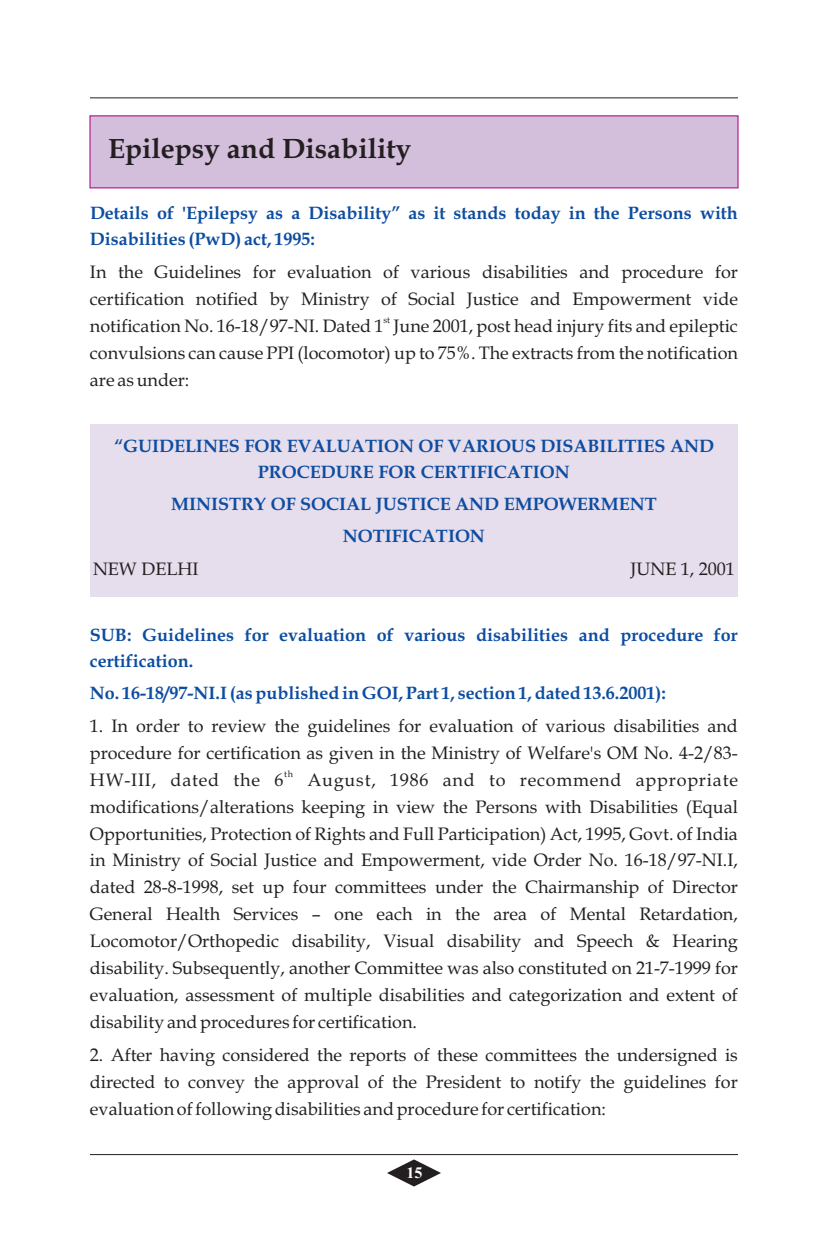
<style>
.page{position:relative;width:828px;height:1260px;background:#fff}
.page>*{position:absolute;margin:0;border:0;box-sizing:border-box;transform-origin:0 0}
.t1{font:700 28px "Book Antiqua";color:#231f20}
.t2{font:18px/26.8px "Book Antiqua";color:#231f20;text-align:justify}
.t3{font:700 18px/25.6px "Book Antiqua";color:#0d4da1}
.t4{font:18px "Book Antiqua";letter-spacing:.045em;color:#231f20}
.t5{font:700 16px "Times New Roman";color:#fff}
.t6{font:9px "Book Antiqua";color:#231f20}
</style>
<div class="page">
<div style="left:90px;top:424px;width:648px;height:173px;background:#e6dded"></div>
<hr style="left:90px;top:1154px;width:648px;height:1px;background:#231f20">
<hr style="left:90px;top:97px;width:648px;height:1px;background:#231f20">
<svg style="left:387px;top:1159px;width:54px;height:28px"></svg>
<div style="left:89px;top:115px;width:650px;height:74px;background:#d3bfdc"></div>
<h1 class="t1" style="left:108px;top:138px;width:305px">Epilepsy and Disability</h1>
<p class="t3" style="left:90px;top:202px;width:649px">Details of 'Epilepsy as a Disability” as it stands today in the Persons with<br>Disabilities (PwD) act, 1995:</p>
<p class="t2" style="left:90px;top:261px;width:649px">In the Guidelines for evaluation of various disabilities and procedure for certification notified by Ministry of Social Justice and Empowerment vide</p>
<p class="t6" style="left:383px;top:317px;width:8px">st</p>
<p class="t2" style="left:90px;top:315px;width:650px">notification No. 16-18/97-NI. Dated 1 June 2001, post head injury fits and epileptic convulsions can cause PPI (locomotor) up to 75%. The extracts from the notification are as under:</p>
<p class="t3" style="left:114px;top:435px;width:601px;text-align:center">“GUIDELINES FOR EVALUATION OF VARIOUS DISABILITIES AND<br>PROCEDURE FOR CERTIFICATION</p>
<p class="t3" style="left:171px;top:490px;width:487px;line-height:32px;text-align:center">MINISTRY OF SOCIAL JUSTICE AND EMPOWERMENT<br>NOTIFICATION</p>
<p class="t2" style="left:93px;top:557px;width:107px">NEW DELHI</p>
<p class="t2" style="left:630px;top:557px;width:106px">JUNE 1, 2001</p>
<p class="t3" style="left:90px;top:624px;width:649px">SUB: Guidelines for evaluation of various disabilities and procedure for certification.</p>
<p class="t3" style="left:90px;top:682px;width:577px">No. 16-18/97-NI.I (as published in GOI, Part 1, section 1, dated 13.6.2001):</p>
<p class="t2" style="left:90px;top:714px;width:649px">1. In order to review the guidelines for evaluation of various disabilities and procedure for certification as given in the Ministry of Welfare's OM No. 4-2/83-</p>
<p class="t6" style="left:284px;top:770px;width:10px">th</p>
<p class="t2" style="left:90px;top:769px;width:650px;text-indent:217px">August, 1986 and to recommend appropriate modifications/alterations keeping in view the Persons with Disabilities (Equal Opportunities, Protection of Rights and Full Participation) Act, 1995, Govt. of India in Ministry of Social Justice and Empowerment, vide Order No. 16-18/97-NI.I, dated 28-8-1998, set up four committees under the Chairmanship of Director General Health Services – one each in the area of Mental Retardation, Locomotor/Orthopedic disability, Visual disability and Speech &amp; Hearing disability. Subsequently, another Committee was also constituted on 21-7-1999 for evaluation, assessment of multiple disabilities and categorization and extent of disability and procedures for certification.</p>
<p class="t2" style="left:90px;top:1044px;width:650px">2. After having considered the reports of these committees the undersigned is directed to convey the approval of the President to notify the guidelines for evaluation of following disabilities and procedure for certification:</p>
<p class="t4" style="left:90px;top:773px;width:195px">HW-III, dated the 6</p>
<p class="t5" style="left:407px;top:1167px;width:17px">15</p>
</div>
